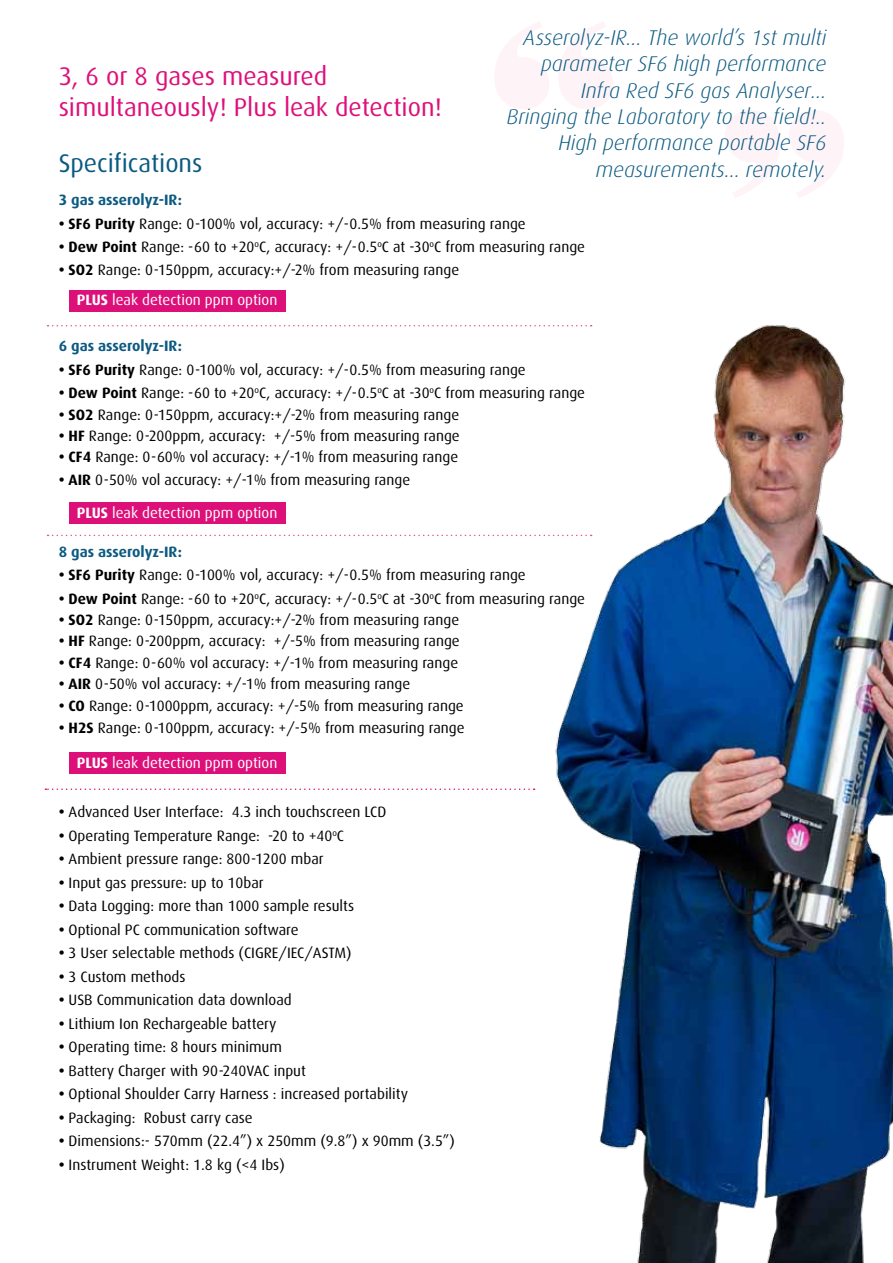
<style>
.page{position:relative;width:893px;height:1263px;background:#fff}
.page>*{position:absolute;margin:0;border:0;box-sizing:border-box;transform-origin:0 0}
.t1{font:25.5px/30.3px "Dax";color:#dd107a}
.t2{font:25.5px "Dax";color:#0b5a82}
.t3{font:italic 300 21.3px/26.2px "Dax";color:#0b5a82;text-align:right}
.t4{font:15px "Dax";color:#000}
.t5{font:15px "Dax";color:#fff}
.t6{font:700 15px "Dax";color:#0b5a82}
.s1{font-weight:700}
</style>
<div class="page">
<svg style="left:495px;top:22px;width:118px;height:87px"></svg>
<svg style="left:725px;top:110px;width:119px;height:88px"></svg>
<svg style="left:48px;top:535px;width:484px;height:1px"></svg>
<svg style="left:45px;top:788px;width:489px;height:2px"></svg>
<img style="left:534px;top:325px;width:359px;height:938px">
<div style="left:69px;top:290px;width:217px;height:21px;background:#dd107a"></div>
<div style="left:69px;top:502px;width:217px;height:22px;background:#dd107a"></div>
<div style="left:69px;top:753px;width:217px;height:21px;background:#dd107a"></div>
<svg style="left:48px;top:325px;width:544px;height:1px"></svg>
<h2 class="t3" style="left:507px;top:25px;width:321px">Asserolyz-IR… The world’s 1st multi parameter SF6 high performance Infra Red SF6 gas Analyser… Bringing the Laboratory to the field!..<br>High performance portable SF6</h2>
<h1 class="t1" style="left:59px;top:61px;width:385px">3, 6 or 8 gases measured simultaneously! Plus leak detection!</h1>
<h1 class="t2" style="left:59px;top:149px;width:145px">Specifications</h1>
<h2 class="t3" style="left:596px;top:156px;width:232px">measurements… remotely.</h2>
<p class="t6" style="left:59px;top:192px;width:125px">3 gas asserolyz-IR:</p>
<p class="t4" style="left:59px;top:215px;width:469px"><span class="s1">• SF6 Purity</span> Range: 0-100% vol, accuracy: +/-0.5% from measuring range</p>
<p class="t4" style="left:59px;top:239px;width:528px"><span class="s1">• Dew Point</span> Range: -60 to +20<sup>o</sup>C, accuracy: +/-0.5<sup>o</sup>C at -30<sup>o</sup>C from measuring range</p>
<p class="t4" style="left:59px;top:262px;width:402px"><span class="s1">• SO2</span> Range: 0-150ppm, accuracy:+/-2% from measuring range</p>
<p class="t5" style="left:77px;top:292px;width:202px"><span class="s1">PLUS</span> leak detection ppm option</p>
<p class="t6" style="left:59px;top:337px;width:125px">6 gas asserolyz-IR:</p>
<p class="t4" style="left:59px;top:361px;width:469px"><span class="s1">• SF6 Purity</span> Range: 0-100% vol, accuracy: +/-0.5% from measuring range</p>
<p class="t4" style="left:59px;top:385px;width:528px"><span class="s1">• Dew Point</span> Range: -60 to +20<sup>o</sup>C, accuracy: +/-0.5<sup>o</sup>C at -30<sup>o</sup>C from measuring range</p>
<p class="t4" style="left:59px;top:406px;width:402px"><span class="s1">• SO2</span> Range: 0-150ppm, accuracy:+/-2% from measuring range</p>
<p class="t4" style="left:59px;top:427px;width:403px"><span class="s1">• HF</span> Range: 0-200ppm, accuracy: +/-5% from measuring range</p>
<p class="t4" style="left:59px;top:449px;width:401px"><span class="s1">• CF4</span> Range: 0-60% vol accuracy: +/-1% from measuring range</p>
<p class="t4" style="left:59px;top:472px;width:353px"><span class="s1">• AIR</span> 0-50% vol accuracy: +/-1% from measuring range</p>
<p class="t5" style="left:77px;top:504px;width:202px"><span class="s1">PLUS</span> leak detection ppm option</p>
<p class="t6" style="left:59px;top:543px;width:125px">8 gas asserolyz-IR:</p>
<p class="t4" style="left:59px;top:567px;width:469px"><span class="s1">• SF6 Purity</span> Range: 0-100% vol, accuracy: +/-0.5% from measuring range</p>
<p class="t4" style="left:59px;top:590px;width:528px"><span class="s1">• Dew Point</span> Range: -60 to +20<sup>o</sup>C, accuracy: +/-0.5<sup>o</sup>C at -30<sup>o</sup>C from measuring range</p>
<p class="t4" style="left:59px;top:611px;width:402px"><span class="s1">• SO2</span> Range: 0-150ppm, accuracy:+/-2% from measuring range</p>
<p class="t4" style="left:59px;top:633px;width:403px"><span class="s1">• HF</span> Range: 0-200ppm, accuracy: +/-5% from measuring range</p>
<p class="t4" style="left:59px;top:654px;width:401px"><span class="s1">• CF4</span> Range: 0-60% vol accuracy: +/-1% from measuring range</p>
<p class="t4" style="left:59px;top:676px;width:353px"><span class="s1">• AIR</span> 0-50% vol accuracy: +/-1% from measuring range</p>
<p class="t4" style="left:59px;top:697px;width:407px"><span class="s1">• CO</span> Range: 0-1000ppm, accuracy: +/-5% from measuring range</p>
<p class="t4" style="left:59px;top:720px;width:407px"><span class="s1">• H2S</span> Range: 0-100ppm, accuracy: +/-5% from measuring range</p>
<p class="t5" style="left:77px;top:755px;width:202px"><span class="s1">PLUS</span> leak detection ppm option</p>
<p class="t4" style="left:59px;top:803px;width:329px"><span class="s1">•</span> Advanced User Interface: 4.3 inch touchscreen LCD</p>
<p class="t4" style="left:59px;top:827px;width:287px"><span class="s1">•</span> Operating Temperature Range: -20 to +40<sup>o</sup>C</p>
<p class="t4" style="left:59px;top:850px;width:266px"><span class="s1">•</span> Ambient pressure range: 800-1200 mbar</p>
<p class="t4" style="left:59px;top:874px;width:207px"><span class="s1">•</span> Input gas pressure: up to 10bar</p>
<p class="t4" style="left:59px;top:897px;width:297px"><span class="s1">•</span> Data Logging: more than 1000 sample results</p>
<p class="t4" style="left:59px;top:921px;width:242px"><span class="s1">•</span> Optional PC communication software</p>
<p class="t4" style="left:59px;top:945px;width:294px"><span class="s1">•</span> 3 User selectable methods (CIGRE/IEC/ASTM)</p>
<p class="t4" style="left:59px;top:968px;width:128px"><span class="s1">•</span> 3 Custom methods</p>
<p class="t4" style="left:59px;top:992px;width:235px"><span class="s1">•</span> USB Communication data download</p>
<p class="t4" style="left:59px;top:1015px;width:219px"><span class="s1">•</span> Lithium Ion Rechargeable battery</p>
<p class="t4" style="left:59px;top:1039px;width:225px"><span class="s1">•</span> Operating time: 8 hours minimum</p>
<p class="t4" style="left:59px;top:1062px;width:249px"><span class="s1">•</span> Battery Charger with 90-240VAC input</p>
<p class="t4" style="left:59px;top:1086px;width:351px"><span class="s1">•</span> Optional Shoulder Carry Harness : increased portability</p>
<p class="t4" style="left:59px;top:1109px;width:196px"><span class="s1">•</span> Packaging: Robust carry case</p>
<p class="t4" style="left:59px;top:1133px;width:398px"><span class="s1">•</span> Dimensions:- 570mm (22.4”) x 250mm (9.8”) x 90mm (3.5”)</p>
<p class="t4" style="left:59px;top:1156px;width:228px"><span class="s1">•</span> Instrument Weight: 1.8 kg (&lt;4 Ibs)</p>
</div>
